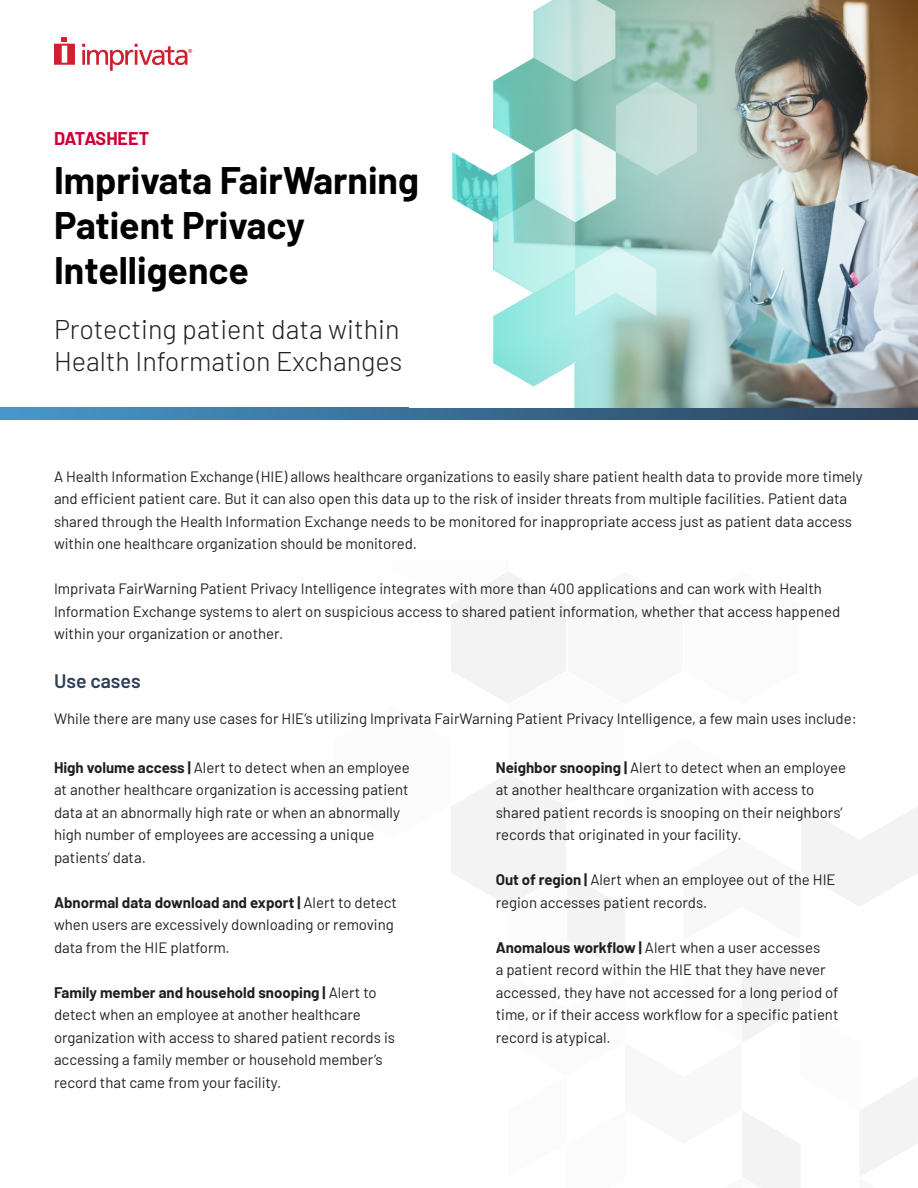
<style>
.page{position:relative;width:918px;height:1188px;background:#fff}
.page>*{position:absolute;margin:0;border:0;box-sizing:border-box;transform-origin:0 0}
.H1___Body_headline___Datasheet{font:700 37.5px/45px "Barlow";color:#000}
.H2___Body_subheading___Datasheet{font:300 27px/32.4px "Barlow";color:#231f20}
.H3___Section_heading___Datasheet{font:600 19.5px "Barlow";color:#2c3f57}
.LABEL___Datasheet{font:700 18px "Barlow";letter-spacing:-.02em;color:#c03}
.Body___Body_copy___Datasheet{font:15px/22.5px "Barlow";color:#231f20}
.s1{font-weight:700}
</style>
<div class="page">
<svg style="left:0;top:408px;width:918px;height:11px;background:#396b91"></svg>
<img style="left:452px;top:0;width:466px;height:408px">
<svg style="left:451px;top:572px;width:467px;height:616px"></svg>
<svg style="left:54px;top:37px;width:21px;height:28px"></svg>
<svg style="left:82px;top:44px;width:110px;height:27px"></svg>
<p class="LABEL___Datasheet" style="left:54px;top:126px;width:97px">DATASHEET</p>
<p class="H1___Body_headline___Datasheet" style="left:54px;top:155px;width:366px">Imprivata FairWarning<br>Patient Privacy<br>Intelligence</p>
<p class="H2___Body_subheading___Datasheet" style="left:54px;top:311px;width:350px">Protecting patient data within<br>Health Information Exchanges</p>
<p class="Body___Body_copy___Datasheet" style="left:54px;top:464px;width:810px">A Health Information Exchange (HIE) allows healthcare organizations to easily share patient health data to provide more timely and efficient patient care. But it can also open this data up to the risk of insider threats from multiple facilities. Patient data shared through the Health Information Exchange needs to be monitored for inappropriate access just as patient data access within one healthcare organization should be monitored.</p>
<p class="Body___Body_copy___Datasheet" style="left:54px;top:576px;width:788px">Imprivata FairWarning Patient Privacy Intelligence integrates with more than 400 applications and can work with Health<br>Information Exchange systems to alert on suspicious access to shared patient information, whether that access happened within your organization or another.</p>
<p class="H3___Section_heading___Datasheet" style="left:54px;top:667px;width:88px">Use cases</p>
<p class="Body___Body_copy___Datasheet" style="left:54px;top:707px;width:804px">While there are many use cases for HIE’s utilizing Imprivata FairWarning Patient Privacy Intelligence, a few main uses include:</p>
<p class="Body___Body_copy___Datasheet" style="left:54px;top:755px;width:357px"><span class="s1">High volume access |</span> Alert to detect when an employee at another healthcare organization is accessing patient data at an abnormally high rate or when an abnormally high number of employees are accessing a unique patients’ data.</p>
<p class="Body___Body_copy___Datasheet" style="left:54px;top:890px;width:345px"><span class="s1">Abnormal data download and export |</span> Alert to detect when users are excessively downloading or removing data from the HIE platform.</p>
<p class="Body___Body_copy___Datasheet" style="left:54px;top:980px;width:343px"><span class="s1">Family member and household snooping |</span> Alert to detect when an employee at another healthcare organization with access to shared patient records is accessing a family member or household member’s record that came from your facility.</p>
<p class="Body___Body_copy___Datasheet" style="left:496px;top:755px;width:352px"><span class="s1">Neighbor snooping |</span> Alert to detect when an employee at another healthcare organization with access to shared patient records is snooping on their neighbors’ records that originated in your facility.</p>
<p class="Body___Body_copy___Datasheet" style="left:496px;top:867px;width:341px"><span class="s1">Out of region |</span> Alert when an employee out of the HIE region accesses patient records.</p>
<p class="Body___Body_copy___Datasheet" style="left:496px;top:935px;width:344px"><span class="s1">Anomalous workflow |</span> Alert when a user accesses<br>a patient record within the HIE that they have never accessed, they have not accessed for a long period of time, or if their access workflow for a specific patient record is atypical.</p>
</div>
